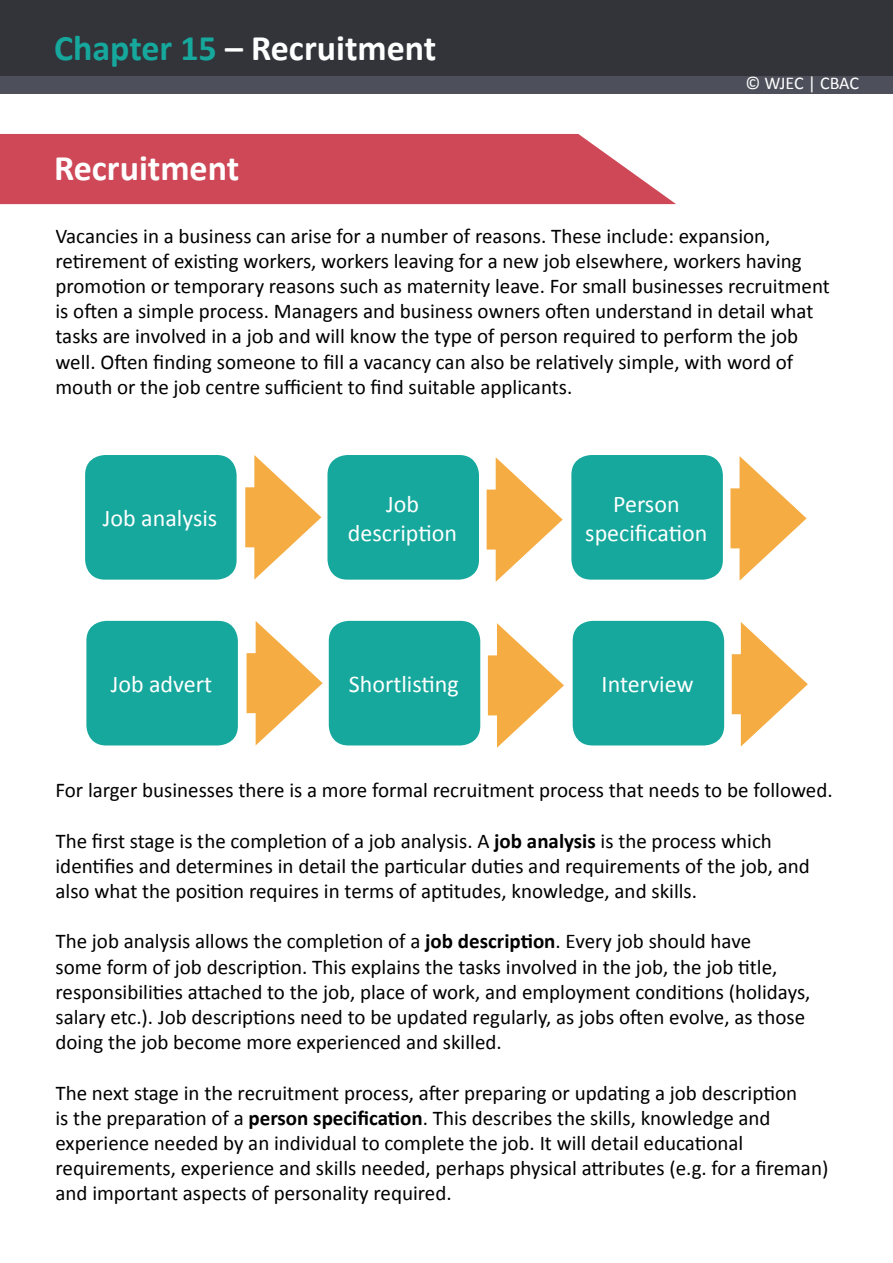
<style>
.page{position:relative;width:893px;height:1263px;background:#fff}
.page>*{position:absolute;margin:0;border:0;box-sizing:border-box;transform-origin:0 0}
.t1{font:700 36px "Calibri";color:#fff}
.t2{font:24px/28.8px "Calibri";color:#fff;text-align:center}
.t3{font:21px/25.2px "Calibri";color:#000}
.t4{font:18px "Calibri";letter-spacing:-.01em;color:#fff}
.s1{color:#16a89d}
.s2{font-weight:700}
</style>
<div class="page">
<div style="left:0;top:0;width:893px;height:94px;background:#4d505b"></div>
<div style="left:0;top:0;width:893px;height:76px;background:#32343a"></div>
<svg style="left:0;top:134px;width:676px;height:70px;fill:#cf4858"></svg>
<div style="left:571px;top:455px;width:152px;height:125px;background:#16a89d;border-radius:20px"></div>
<div style="left:573px;top:621px;width:151px;height:124px;background:#16a89d;border-radius:20px"></div>
<div style="left:327px;top:455px;width:152px;height:125px;background:#16a89d;border-radius:20px"></div>
<div style="left:329px;top:621px;width:151px;height:124px;background:#16a89d;border-radius:20px"></div>
<div style="left:85px;top:455px;width:152px;height:125px;background:#16a89d;border-radius:20px"></div>
<div style="left:86px;top:621px;width:152px;height:124px;background:#16a89d;border-radius:20px"></div>
<div style="left:730px;top:488px;width:28px;height:60px;background:#f5ac42"></div>
<svg style="left:740px;top:456px;width:67px;height:124px"></svg>
<div style="left:732px;top:654px;width:27px;height:60px;background:#f5ac42"></div>
<svg style="left:741px;top:622px;width:67px;height:124px"></svg>
<div style="left:487px;top:490px;width:27px;height:60px;background:#f5ac42"></div>
<svg style="left:496px;top:457px;width:67px;height:125px"></svg>
<div style="left:488px;top:655px;width:27px;height:60px;background:#f5ac42"></div>
<svg style="left:497px;top:623px;width:67px;height:125px"></svg>
<div style="left:245px;top:487px;width:28px;height:60px;background:#f5ac42"></div>
<svg style="left:254px;top:455px;width:67px;height:125px"></svg>
<div style="left:247px;top:653px;width:27px;height:60px;background:#f5ac42"></div>
<svg style="left:256px;top:621px;width:67px;height:124px"></svg>
<h1 class="t1" style="left:54px;top:25px;width:384px"><span class="s1">Chapter 15</span> – Recruitment</h1>
<h1 class="t1" style="left:54px;top:145px;width:187px">Recruitment</h1>
<p class="t4" style="left:745px;top:72px;width:115px">© WJEC | CBAC</p>
<p class="t3" style="left:56px;top:223px;width:776px">Vacancies in a business can arise for a number of reasons. These include: expansion, retirement of existing workers, workers leaving for a new job elsewhere, workers having promotion or temporary reasons such as maternity leave. For small businesses recruitment is often a simple process. Managers and business owners often understand in detail what tasks are involved in a job and will know the type of person required to perform the job well. Often finding someone to fill a vacancy can also be relatively simple, with word of mouth or the job centre sufficient to find suitable applicants.</p>
<p class="t2" style="left:103px;top:504px;width:116px">Job analysis</p>
<p class="t2" style="left:111px;top:670px;width:103px">Job advert</p>
<p class="t2" style="left:348px;top:490px;width:111px">Job description</p>
<p class="t2" style="left:349px;top:670px;width:112px">Shortlisting</p>
<p class="t2" style="left:585px;top:490px;width:124px">Person specification</p>
<p class="t2" style="left:602px;top:670px;width:94px">Interview</p>
<p class="t3" style="left:56px;top:778px;width:779px">For larger businesses there is a more formal recruitment process that needs to be followed.</p>
<p class="t3" style="left:56px;top:828px;width:756px">The first stage is the completion of a job analysis. A <span class="s2">job analysis</span> is the process which identifies and determines in detail the particular duties and requirements of the job, and also what the position requires in terms of aptitudes, knowledge, and skills.</p>
<p class="t3" style="left:56px;top:929px;width:756px">The job analysis allows the completion of a <span class="s2">job description</span>. Every job should have<br>some form of job description. This explains the tasks involved in the job, the job title, responsibilities attached to the job, place of work, and employment conditions (holidays, salary etc.). Job descriptions need to be updated regularly, as jobs often evolve, as those doing the job become more experienced and skilled.</p>
<p class="t3" style="left:56px;top:1080px;width:774px">The next stage in the recruitment process, after preparing or updating a job description<br>is the preparation of a <span class="s2">person specification</span>. This describes the skills, knowledge and experience needed by an individual to complete the job. It will detail educational requirements, experience and skills needed, perhaps physical attributes (e.g. for a fireman) and important aspects of personality required.</p>
</div>
